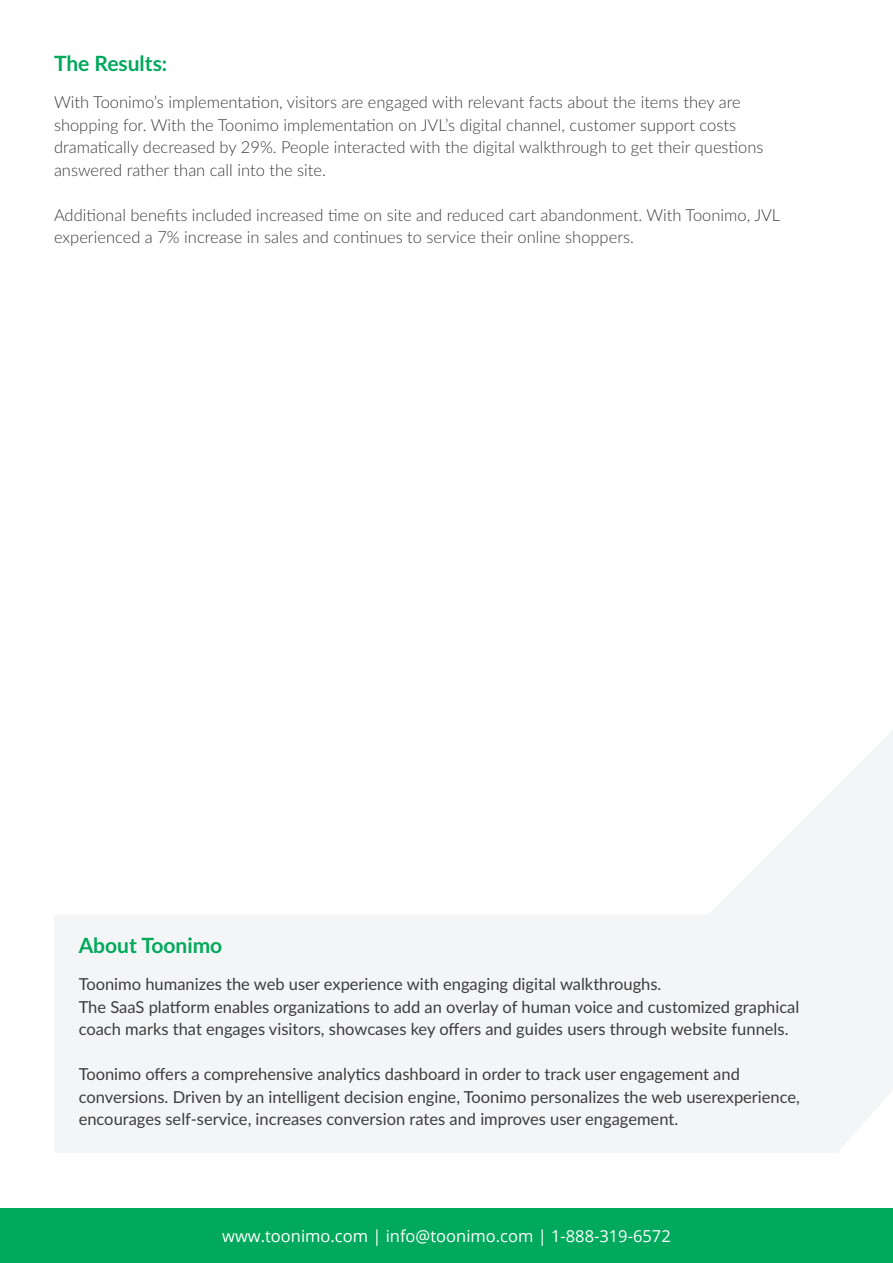
<style>
.page{position:relative;width:893px;height:1263px;background:#fff}
.page>*{position:absolute;margin:0;border:0;box-sizing:border-box;transform-origin:0 0}
.t1{font:700 21px "Lato";color:#00a95b}
.t2{font:16.5px/22.5px "Lato";color:#3e3d3d}
.t3{font:300 16.5px "Lato";color:#3e3d3d}
.t4{font:16.5px "Open Sans";color:#fffffe}
</style>
<div class="page">
<svg style="left:54px;top:731px;width:839px;height:422px;fill:#f4f5f7"></svg>
<div style="left:0;top:1209px;width:893px;height:54px;background:#00a95b"></div>
<p class="t1" style="left:54px;top:48px;width:115px">The Results:</p>
<p class="t3" style="left:54px;top:91px;width:688px">With Toonimo’s implementation, visitors are engaged with relevant facts about the items they are</p>
<p class="t3" style="left:54px;top:113px;width:683px">shopping for. With the Toonimo implementation on JVL’s digital channel, customer support costs</p>
<p class="t3" style="left:54px;top:136px;width:711px">dramatically decreased by 29%. People interacted with the digital walkthrough to get their questions</p>
<p class="t3" style="left:54px;top:158px;width:273px">answered rather than call into the site.</p>
<p class="t3" style="left:54px;top:203px;width:728px">Additional benefits included increased time on site and reduced cart abandonment. With Toonimo, JVL</p>
<p class="t3" style="left:54px;top:226px;width:581px">experienced a 7% increase in sales and continues to service their online shoppers.</p>
<p class="t1" style="left:79px;top:930px;width:145px">About Toonimo</p>
<p class="t2" style="left:79px;top:972px;width:584px">Toonimo humanizes the web user experience with engaging digital walkthroughs.</p>
<p class="t2" style="left:79px;top:995px;width:722px">The SaaS platform enables organizations to add an overlay of human voice and customized graphical coach marks that engages visitors, showcases key offers and guides users through website funnels.</p>
<p class="t2" style="left:79px;top:1062px;width:723px">Toonimo offers a comprehensive analytics dashboard in order to track user engagement and conversions. Driven by an intelligent decision engine, Toonimo personalizes the web userexperience, encourages self-service, increases conversion rates and improves user engagement.</p>
<p class="t4" style="left:197px;top:1218px;width:450px">www.toonimo.com | info@toonimo.com | 1-888-319-6572</p>
<p class="t4" style="left:222px;top:1224px;width:450px">www.toonimo.com | info@toonimo.com | 1-888-319-6572</p>
</div>
